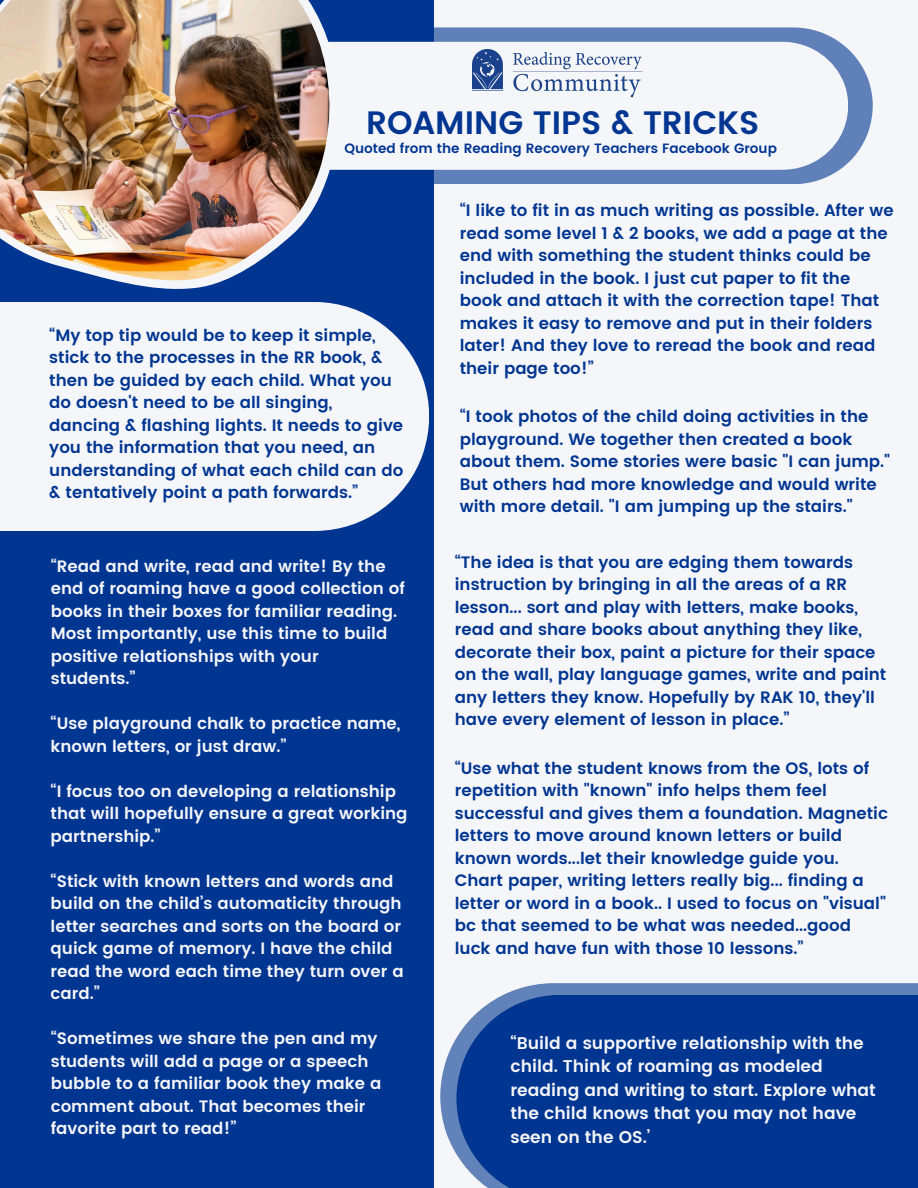
<style>
.page{position:relative;width:918px;height:1188px;background:#f5f6f9}
.page>*{position:absolute;margin:0;border:0;box-sizing:border-box;transform-origin:0 0}
.t1{font:600 32.4px "Poppins";color:#003591}
.t2{font:600 16.95px/23.7px "Poppins";color:#f5f6f9}
.t3{font:600 16.5px/22.5px "Poppins";color:#003591}
.t4{font:600 16.5px/22.5px "Poppins";color:#f5f6f9}
.t5{font:600 13.5px "Poppins";color:#003591}
</style>
<div class="page">
<svg style="left:441px;top:983px;width:477px;height:172px;fill:#6282ba"></svg>
<div style="left:0;top:0;width:433px;height:1188px;background:#003591"></div>
<div style="left:0;top:302px;width:429px;height:229px;background:#f5f6f9"></div>
<svg style="left:339px;top:27px;width:533px;height:157px;fill:#6080b9"></svg>
<svg style="left:339px;top:42px;width:509px;height:128px"></svg>
<svg style="left:117px;top:41px;width:222px;height:248px"></svg>
<img style="left:0;top:0;width:329px;height:281px">
<div style="left:457px;top:995px;width:461px;height:193px;background:#003591"></div>
<img style="left:473px;top:50px;width:172px;height:49px">
<h2 class="t1" style="left:366px;top:103px;width:395px">ROAMING TIPS &amp; TRICKS</h2>
<p class="t5" style="left:344px;top:141px;width:434px">Quoted from the Reading Recovery Teachers Facebook Group</p>
<p class="t3" style="left:49px;top:324px;width:356px">“My top tip would be to keep it simple, stick to the processes in the RR book, &amp; then be guided by each child. What you do doesn't need to be all singing, dancing &amp; flashing lights. It needs to give you the information that you need, an understanding of what each child can do &amp; tentatively point a path forwards.”</p>
<p class="t3" style="left:460px;top:199px;width:435px">“I like to fit in as much writing as possible. After we read some level 1 &amp; 2 books, we add a page at the end with something the student thinks could be included in the book. I just cut paper to fit the book and attach it with the correction tape! That makes it easy to remove and put in their folders later! And they love to reread the book and read their page too!”</p>
<h2 class="t3" style="left:460px;top:405px;width:432px">“I took photos of the child doing activities in the playground. We together then created a book about them. Some stories were basic "I can jump." But others had more knowledge and would write with more detail. "I am jumping up the stairs."</h2>
<h2 class="t4" style="left:51px;top:555px;width:356px">“Read and write, read and write! By the end of roaming have a good collection of books in their boxes for familiar reading.<br>Most importantly, use this time to build positive relationships with your students.”</h2>
<h2 class="t3" style="left:455px;top:551px;width:433px">“The idea is that you are edging them towards instruction by bringing in all the areas of a RR lesson... sort and play with letters, make books, read and share books about anything they like, decorate their box, paint a picture for their space on the wall, play language games, write and paint any letters they know. Hopefully by RAK 10, they'll have every element of lesson in place.”</h2>
<h1 class="t4" style="left:51px;top:712px;width:351px">“Use playground chalk to practice name, known letters, or just draw.”</h1>
<h2 class="t4" style="left:51px;top:780px;width:359px">“I focus too on developing a relationship that will hopefully ensure a great working partnership.”</h2>
<h2 class="t4" style="left:51px;top:870px;width:355px">“Stick with known letters and words and build on the child’s automaticity through letter searches and sorts on the board or quick game of memory. I have the child read the word each time they turn over a card.”</h2>
<p class="t4" style="left:51px;top:1028px;width:332px">“Sometimes we share the pen and my students will add a page or a speech bubble to a familiar book they make a comment about. That becomes their favorite part to read!”</p>
<h2 class="t3" style="left:455px;top:757px;width:435px">“Use what the student knows from the OS, lots of repetition with "known" info helps them feel successful and gives them a foundation. Magnetic letters to move around known letters or build known words...let their knowledge guide you.<br>Chart paper, writing letters really big... finding a letter or word in a book.. I used to focus on "visual" bc that seemed to be what was needed...good luck and have fun with those 10 lessons.”</h2>
<h2 class="t2" style="left:510px;top:1031px;width:367px">“Build a supportive relationship with the child. Think of roaming as modeled reading and writing to start. Explore what the child knows that you may not have seen on the OS.’</h2>
</div>
